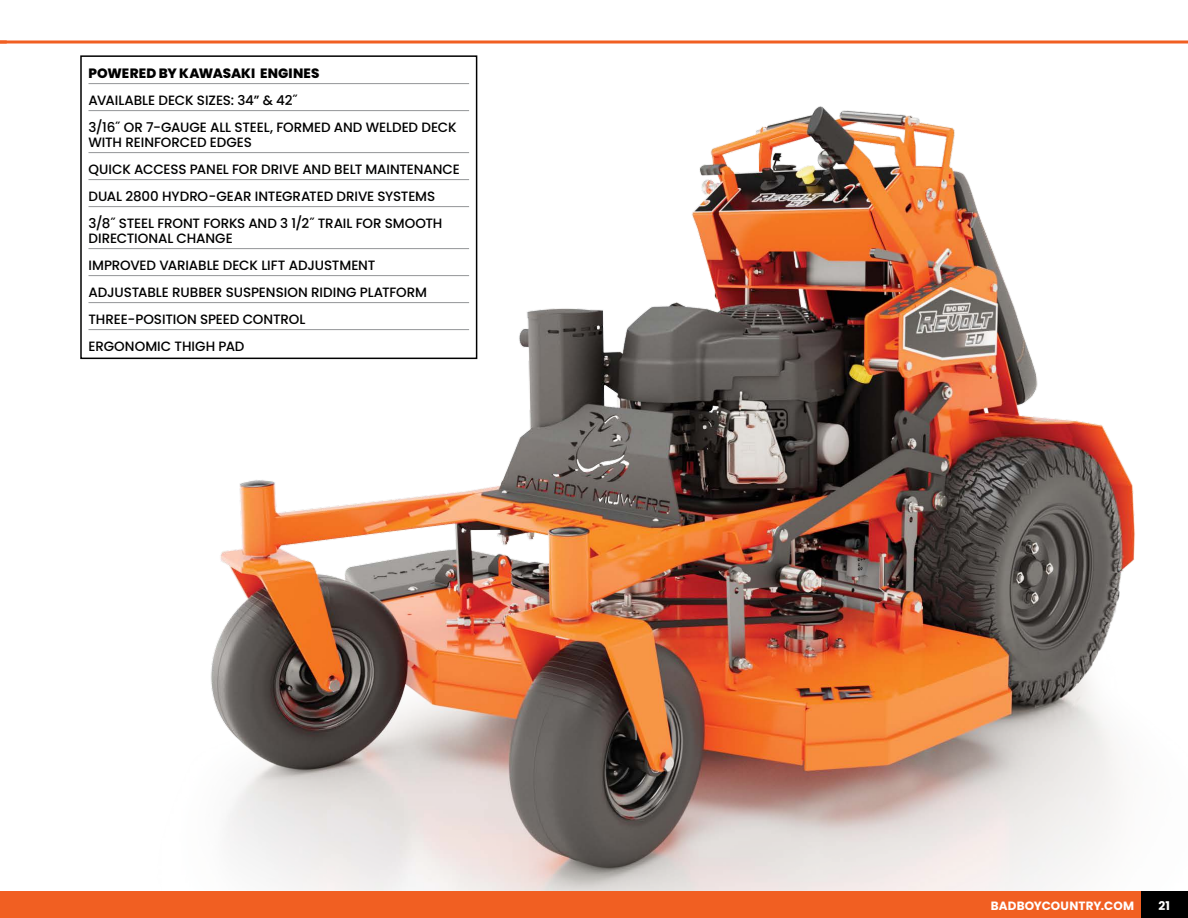
<style>
.page{position:relative;width:1188px;height:918px;background:#fff}
.page>*{position:absolute;margin:0;border:0;box-sizing:border-box;transform-origin:0 0}
.t1{font:500 13.5px/27px "Poppins";letter-spacing:-.01em;color:#000}
.t2{font:800 13.5px "Poppins";letter-spacing:.005em;color:#000}
.t3{font:700 12px "Poppins";letter-spacing:.005em;color:#fff}
</style>
<div class="page">
<svg style="left:7px;top:40px;width:1181px;height:4px;background:#f48659"></svg>
<svg style="left:0;top:40px;width:7px;height:4px"></svg>
<hr style="left:88px;top:83px;width:381px;height:1px;background:#939598">
<hr style="left:88px;top:110px;width:381px;height:1px;background:#939598">
<hr style="left:88px;top:152px;width:381px;height:1px;background:#939598">
<hr style="left:88px;top:179px;width:381px;height:1px;background:#939598">
<hr style="left:88px;top:206px;width:381px;height:1px;background:#939598">
<hr style="left:88px;top:248px;width:381px;height:1px;background:#939598">
<hr style="left:88px;top:275px;width:381px;height:1px;background:#939598">
<hr style="left:88px;top:302px;width:381px;height:1px;background:#939598">
<hr style="left:88px;top:329px;width:381px;height:1px;background:#939598">
<img style="left:125px;top:91px;width:1010px;height:800px">
<div style="left:0;top:891px;width:1188px;height:27px;background:#f15f22"></div>
<div style="left:1141px;top:891px;width:47px;height:27px;background:#000"></div>
<p class="t2" style="left:88px;top:65px;width:233px">POWERED BY KAWASAKI ENGINES</p>
<p class="t1" style="left:88px;top:87px;width:370px">AVAILABLE DECK SIZES: 34” &amp; 42˝<br>3/16˝ OR 7-GAUGE ALL STEEL, FORMED AND WELDED DECK</p>
<p class="t1" style="left:88px;top:129px;width:373px">WITH REINFORCED EDGES<br>QUICK ACCESS PANEL FOR DRIVE AND BELT MAINTENANCE DUAL 2800 HYDRO-GEAR INTEGRATED DRIVE SYSTEMS 3/8˝ STEEL FRONT FORKS AND 3 1/2˝ TRAIL FOR SMOOTH</p>
<p class="t1" style="left:88px;top:225px;width:340px">DIRECTIONAL CHANGE<br>IMPROVED VARIABLE DECK LIFT ADJUSTMENT<br>ADJUSTABLE RUBBER SUSPENSION RIDING PLATFORM<br>THREE-POSITION SPEED CONTROL<br>ERGONOMIC THIGH PAD</p>
<p class="t3" style="left:991px;top:899px;width:145px">BADBOYCOUNTRY.COM</p>
<p class="t3" style="left:1159px;top:899px;width:13px">21</p>
</div>
